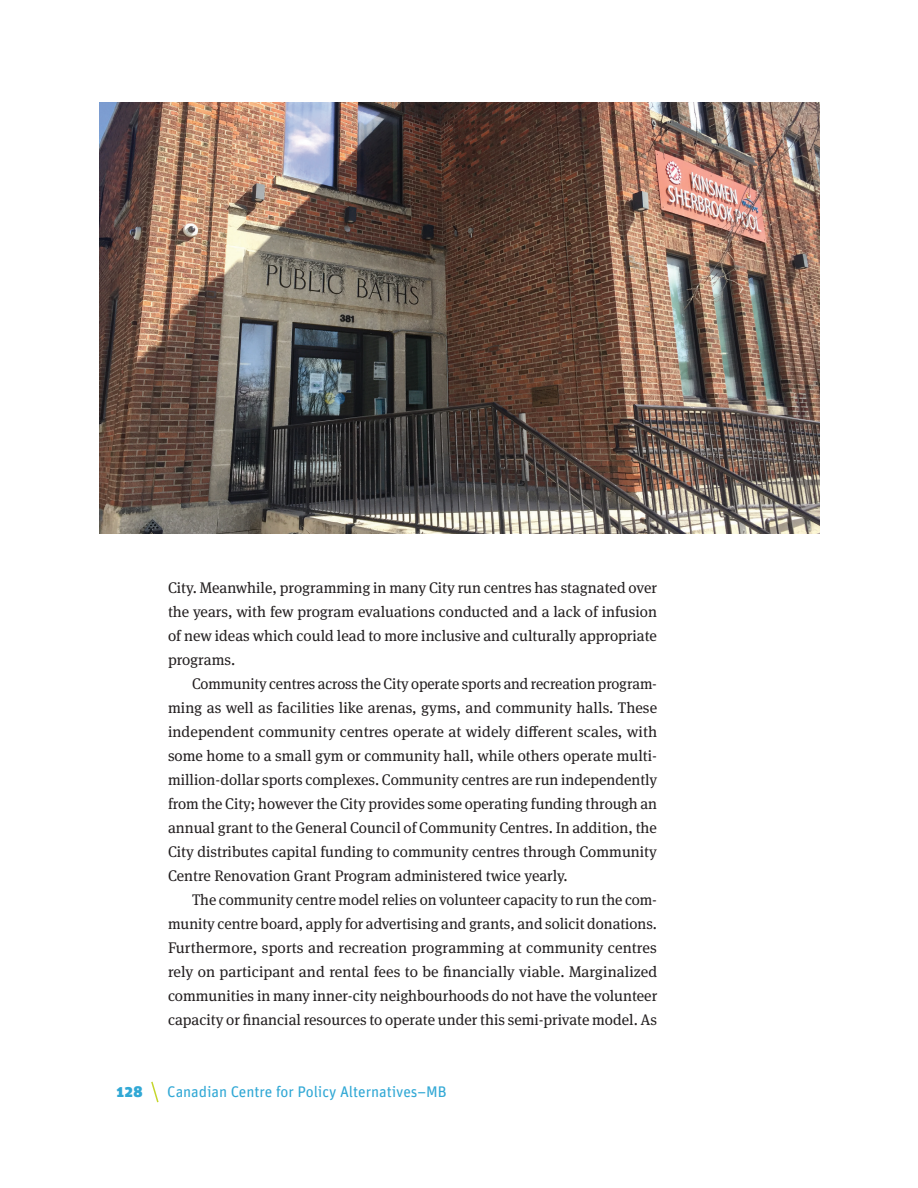
<style>
.page{position:relative;width:918px;height:1188px;background:#fff}
.page>*{position:absolute;margin:0;border:0;box-sizing:border-box;transform-origin:0 0}
.Body_text{font:15.3px/24px "Meta Serif OT";color:#231f20;text-align:justify}
.Body_text__no_indent{font:15.3px/24px "Meta Serif OT";color:#231f20;text-align:justify}
.t1{font:15.3px "Unit";letter-spacing:-.005em;color:#31a8d5}
.t2{font:900 15.3px "Unit";color:#31a8d5}
</style>
<div class="page">
<svg style="left:151px;top:1081px;width:8px;height:22px"></svg>
<img style="left:99px;top:102px;width:720px;height:432px">
<p class="Body_text__no_indent" style="left:168px;top:576px;width:491px">City. Meanwhile, programming in many City run centres has stagnated over the years, with few program evaluations conducted and a lack of infusion of new ideas which could lead to more inclusive and culturally appropriate programs.</p>
<p class="Body_text" style="left:168px;top:672px;width:491px;text-indent:24px">Community centres across the City operate sports and recreation program&shy;ming as well as facilities like arenas, gyms, and community halls. These independent community centres operate at widely different scales, with some home to a small gym or community hall, while others operate multi&shy;million-dollar sports complexes. Community centres are run independently from the City; however the City provides some operating funding through an annual grant to the General Council of Community Centres. In addition, the City distributes capital funding to community centres through Community Centre Renovation Grant Program administered twice yearly.</p>
<p class="Body_text" style="left:168px;top:888px;width:491px;text-indent:24px">The community centre model relies on volunteer capacity to run the com&shy;munity centre board, apply for advertising and grants, and solicit donations.<br>Furthermore, sports and recreation programming at community centres rely on participant and rental fees to be financially viable. Marginalized communities in many inner-city neighbourhoods do not have the volunteer capacity or financial resources to operate under this semi-private model. As</p>
<p class="t2" style="left:116px;top:1082px;width:28px">128</p>
<p class="t1" style="left:167px;top:1083px;width:281px">Canadian Centre for Policy Alternatives–MB</p>
</div>
